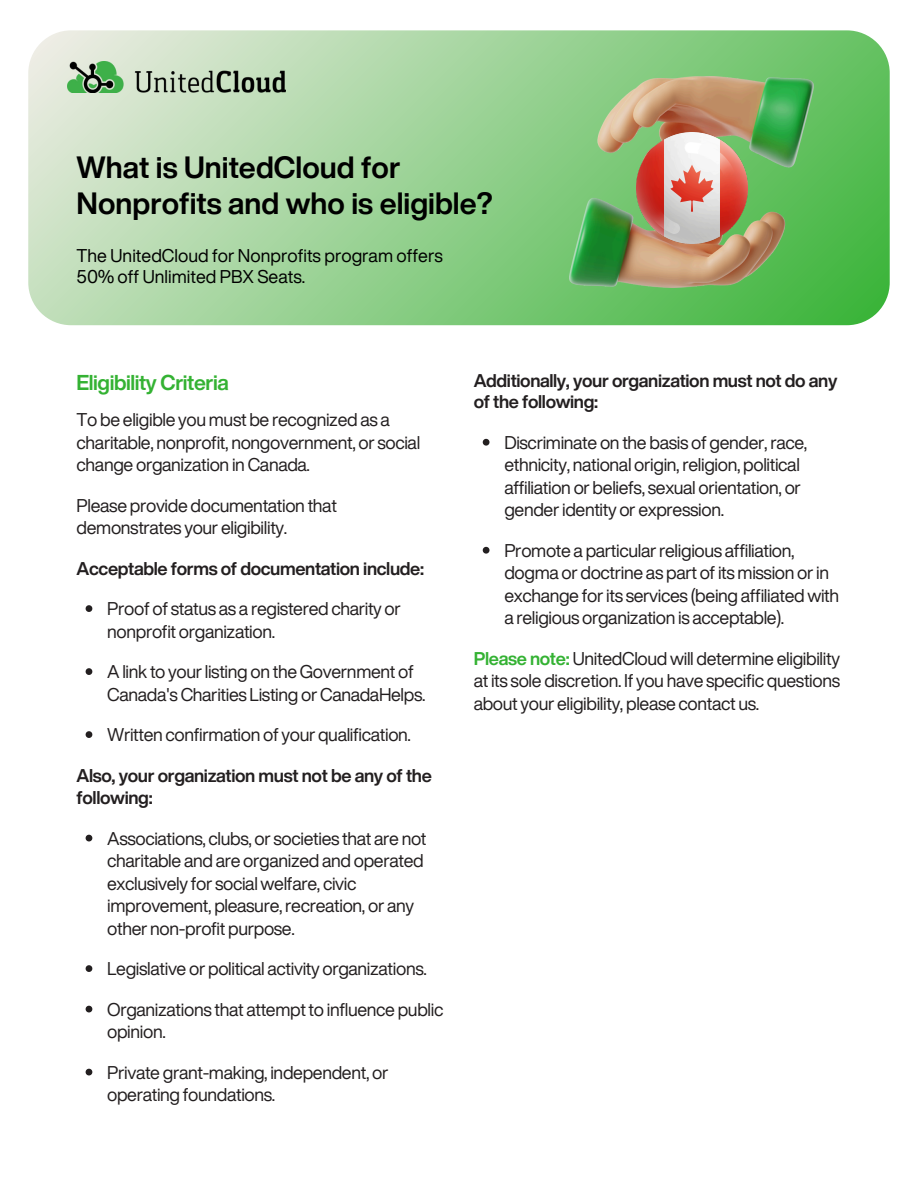
<style>
.page{position:relative;width:918px;height:1188px;background:#fff}
.page>*{position:absolute;margin:0;border:0;box-sizing:border-box;transform-origin:0 0}
.t1{font:700 30px/36px "Helvetica Now Display";color:#000}
.t2{font:700 21px "Helvetica Now Display";letter-spacing:-.02em;color:#34b233}
.t3{font:18px/22.5px "Helvetica Now Display";letter-spacing:-.02em;color:#231f20}
.t4{font:700 18px/22.5px "Helvetica Now Display";letter-spacing:-.02em;color:#231f20}
.t5{font:18px/21.3px "Helvetica Now Display";color:#000}
.s1{font-weight:700;color:#34b233}
</style>
<div class="page">
<svg style="left:28px;top:30px;width:862px;height:295px;background:#9dd397"></svg>
<img style="left:570px;top:77px;width:243px;height:211px">
<img style="left:636px;top:132px;width:111px;height:111px">
<img style="left:68px;top:62px;width:218px;height:30px">
<svg style="left:86px;top:605px;width:6px;height:7px"></svg>
<svg style="left:86px;top:668px;width:6px;height:7px"></svg>
<svg style="left:86px;top:731px;width:6px;height:7px"></svg>
<svg style="left:86px;top:835px;width:6px;height:6px"></svg>
<svg style="left:86px;top:965px;width:6px;height:7px"></svg>
<svg style="left:86px;top:1006px;width:6px;height:6px"></svg>
<svg style="left:86px;top:1069px;width:6px;height:6px"></svg>
<svg style="left:483px;top:439px;width:6px;height:7px"></svg>
<svg style="left:483px;top:547px;width:6px;height:7px"></svg>
<p class="t1" style="left:77px;top:149px;width:418px">What is UnitedCloud for<br>Nonprofits and who is eligible?</p>
<h1 class="t5" style="left:77px;top:245px;width:368px">The UnitedCloud for Nonprofits program offers<br>50% off Unlimited PBX Seats.</h1>
<p class="t2" style="left:77px;top:367px;width:154px">Eligibility Criteria</p>
<p class="t3" style="left:77px;top:408px;width:345px">To be eligible you must be recognized as a charitable, nonprofit, nongovernment, or social change organization in Canada.</p>
<p class="t3" style="left:77px;top:494px;width:262px">Please provide documentation that demonstrates your eligibility.</p>
<h2 class="t4" style="left:77px;top:557px;width:349px">Acceptable forms of documentation include:</h2>
<p class="t3" style="left:107px;top:597px;width:295px">Proof of status as a registered charity or nonprofit organization.</p>
<p class="t3" style="left:107px;top:660px;width:320px">A link to your listing on the Government of<br>Canada's Charities Listing or CanadaHelps.</p>
<p class="t3" style="left:107px;top:723px;width:305px">Written confirmation of your qualification.</p>
<h2 class="t4" style="left:77px;top:764px;width:357px">Also, your organization must not be any of the following:</h2>
<p class="t3" style="left:107px;top:827px;width:321px">Associations, clubs, or societies that are not charitable and are organized and operated exclusively for social welfare, civic improvement, pleasure, recreation, or any other non-profit purpose.</p>
<p class="t3" style="left:107px;top:957px;width:321px">Legislative or political activity organizations.</p>
<p class="t3" style="left:107px;top:998px;width:338px">Organizations that attempt to influence public opinion.</p>
<p class="t3" style="left:107px;top:1061px;width:283px">Private grant-making, independent, or operating foundations.</p>
<h2 class="t4" style="left:474px;top:370px;width:365px;line-height:21.3px">Additionally, your organization must not do any of the following:</h2>
<p class="t3" style="left:504px;top:431px;width:304px">Discriminate on the basis of gender, race, ethnicity, national origin, religion, political affiliation or beliefs, sexual orientation, or gender identity or expression.</p>
<p class="t3" style="left:504px;top:539px;width:336px">Promote a particular religious affiliation, dogma or doctrine as part of its mission or in exchange for its services (being affiliated with a religious organization is acceptable).</p>
<p class="t3" style="left:474px;top:647px;width:368px;text-align:justify"><span class="s1">Please note:</span> UnitedCloud will determine eligibility at its sole discretion. If you have specific questions about your eligibility, please contact us.</p>
</div>
